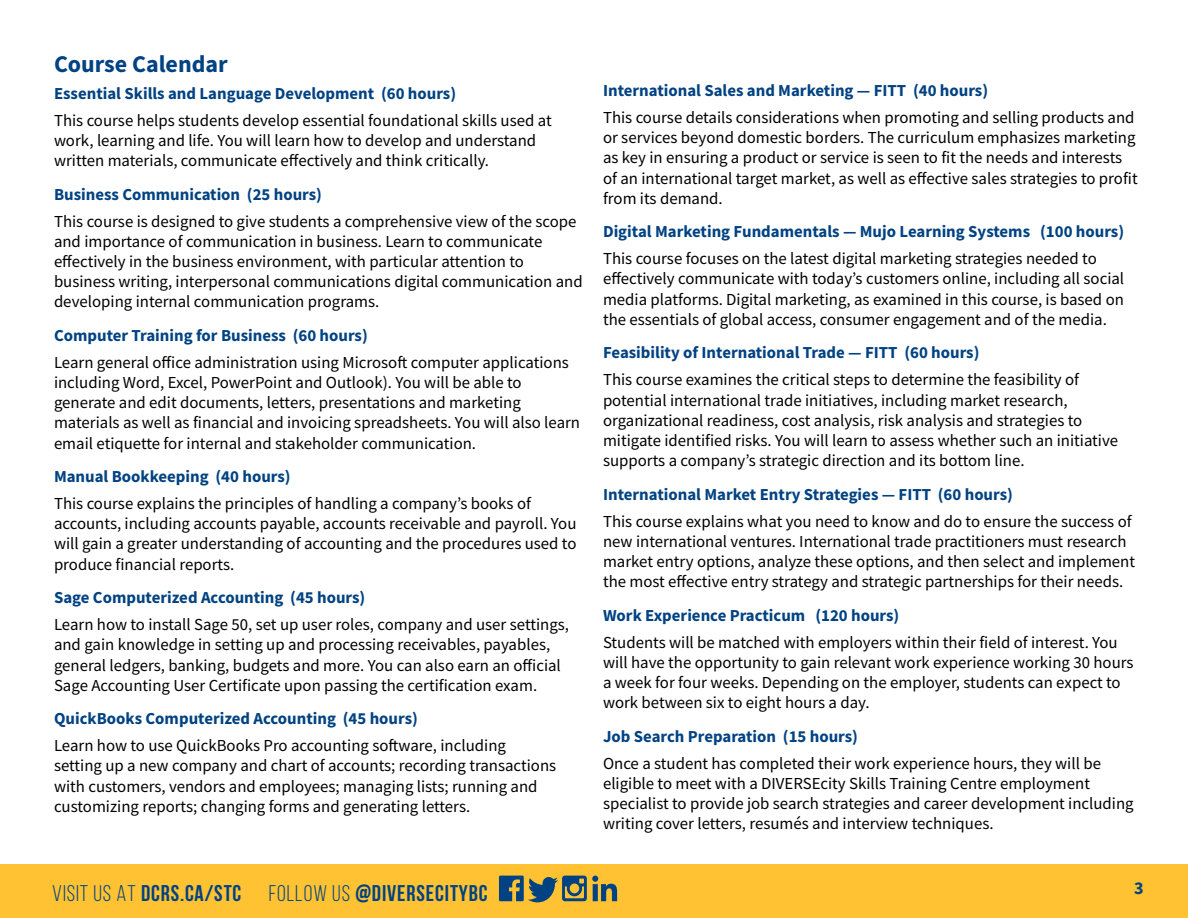
<style>
.page{position:relative;width:1188px;height:918px;background:#fff}
.page>*{position:absolute;margin:0;border:0;box-sizing:border-box;transform-origin:0 0}
.t1{font:700 24px "Source Sans Pro";color:#004282}
.t2{font:700 22.65px "Bebas Neue";letter-spacing:.04em;color:#004282}
.t3{font:700 18px "Source Sans Pro";color:#004282}
.t4{font:16.8px/20.1px "Source Sans Pro";color:#000}
.t5{font:700 16.8px "Source Sans Pro";color:#004282}
.s1{font-weight:400}
</style>
<div class="page">
<div style="left:0;top:864px;width:1188px;height:54px;background:#fec232"></div>
<svg style="left:499px;top:876px;width:118px;height:26px"></svg>
<h1 class="t1" style="left:54px;top:48px;width:175px">Course Calendar</h1>
<p class="t5" style="left:54px;top:82px;width:404px">Essential Skills and Language Development (60 hours)</p>
<p class="t4" style="left:54px;top:110px;width:499px">This course helps students develop essential foundational skills used at work, learning and life. You will learn how to develop and understand written materials, communicate effectively and think critically.</p>
<p class="t5" style="left:54px;top:183px;width:270px">Business Communication (25 hours)</p>
<p class="t4" style="left:54px;top:211px;width:530px">This course is designed to give students a comprehensive view of the scope and importance of communication in business. Learn to communicate effectively in the business environment, with particular attention to business writing, interpersonal communications digital communication and developing internal communication programs.</p>
<p class="t5" style="left:54px;top:324px;width:315px">Computer Training for Business (60 hours)</p>
<p class="t4" style="left:54px;top:352px;width:528px">Learn general office administration using Microsoft computer applications including Word, Excel, PowerPoint and Outlook). You will be able to generate and edit documents, letters, presentations and marketing materials as well as financial and invoicing spreadsheets. You will also learn email etiquette for internal and stakeholder communication.</p>
<p class="t5" style="left:54px;top:465px;width:238px">Manual Bookkeeping (40 hours)</p>
<p class="t4" style="left:54px;top:493px;width:524px">This course explains the principles of handling a company’s books of accounts, including accounts payable, accounts receivable and payroll. You will gain a greater understanding of accounting and the procedures used to produce financial reports.</p>
<p class="t5" style="left:54px;top:586px;width:313px">Sage Computerized Accounting (45 hours)</p>
<p class="t4" style="left:54px;top:615px;width:517px">Learn how to install Sage 50, set up user roles, company and user settings, and gain knowledge in setting up and processing receivables, payables, general ledgers, banking, budgets and more. You can also earn an official Sage Accounting User Certificate upon passing the certification exam.</p>
<p class="t5" style="left:54px;top:707px;width:365px">QuickBooks Computerized Accounting (45 hours)</p>
<p class="t4" style="left:54px;top:736px;width:504px">Learn how to use QuickBooks Pro accounting software, including setting up a new company and chart of accounts; recording transactions with customers, vendors and employees; managing lists; running and customizing reports; changing forms and generating letters.</p>
<h2 class="t2" style="left:52px;top:880px;width:437px"><span class="s1">VISIT US AT</span> DCRS.CA/STC <span class="s1">FOLLOW US</span> @DIVERSECITYBC</h2>
<p class="t5" style="left:603px;top:79px;width:387px">International Sales and Marketing — FITT (40 hours)</p>
<p class="t4" style="left:603px;top:107px;width:536px">This course details considerations when promoting and selling products and or services beyond domestic borders. The curriculum emphasizes marketing as key in ensuring a product or service is seen to fit the needs and interests of an international target market, as well as effective sales strategies to profit from its demand.</p>
<p class="t5" style="left:603px;top:220px;width:523px">Digital Marketing Fundamentals — Mujo Learning Systems (100 hours)</p>
<p class="t4" style="left:603px;top:249px;width:523px">This course focuses on the latest digital marketing strategies needed to effectively communicate with today’s customers online, including all social media platforms. Digital marketing, as examined in this course, is based on the essentials of global access, consumer engagement and of the media.</p>
<p class="t5" style="left:603px;top:342px;width:378px">Feasibility of International Trade — FITT (60 hours)</p>
<p class="t4" style="left:603px;top:370px;width:517px">This course examines the critical steps to determine the feasibility of potential international trade initiatives, including market research, organizational readiness, cost analysis, risk analysis and strategies to mitigate identified risks. You will learn to assess whether such an initiative supports a company’s strategic direction and its bottom line.</p>
<p class="t5" style="left:603px;top:483px;width:411px">International Market Entry Strategies — FITT (60 hours)</p>
<p class="t4" style="left:603px;top:511px;width:534px">This course explains what you need to know and do to ensure the success of new international ventures. International trade practitioners must research market entry options, analyze these options, and then select and implement the most effective entry strategy and strategic partnerships for their needs.</p>
<p class="t5" style="left:603px;top:604px;width:298px">Work Experience Practicum (120 hours)</p>
<p class="t4" style="left:603px;top:632px;width:532px">Students will be matched with employers within their field of interest. You will have the opportunity to gain relevant work experience working 30 hours a week for four weeks. Depending on the employer, students can expect to work between six to eight hours a day.</p>
<p class="t5" style="left:603px;top:725px;width:257px">Job Search Preparation (15 hours)</p>
<p class="t4" style="left:603px;top:753px;width:532px">Once a student has completed their work experience hours, they will be eligible to meet with a DIVERSEcity Skills Training Centre employment specialist to provide job search strategies and career development including writing cover letters, resumés and interview techniques.</p>
<p class="t3" style="left:1134px;top:876px;width:11px">3</p>
</div>
